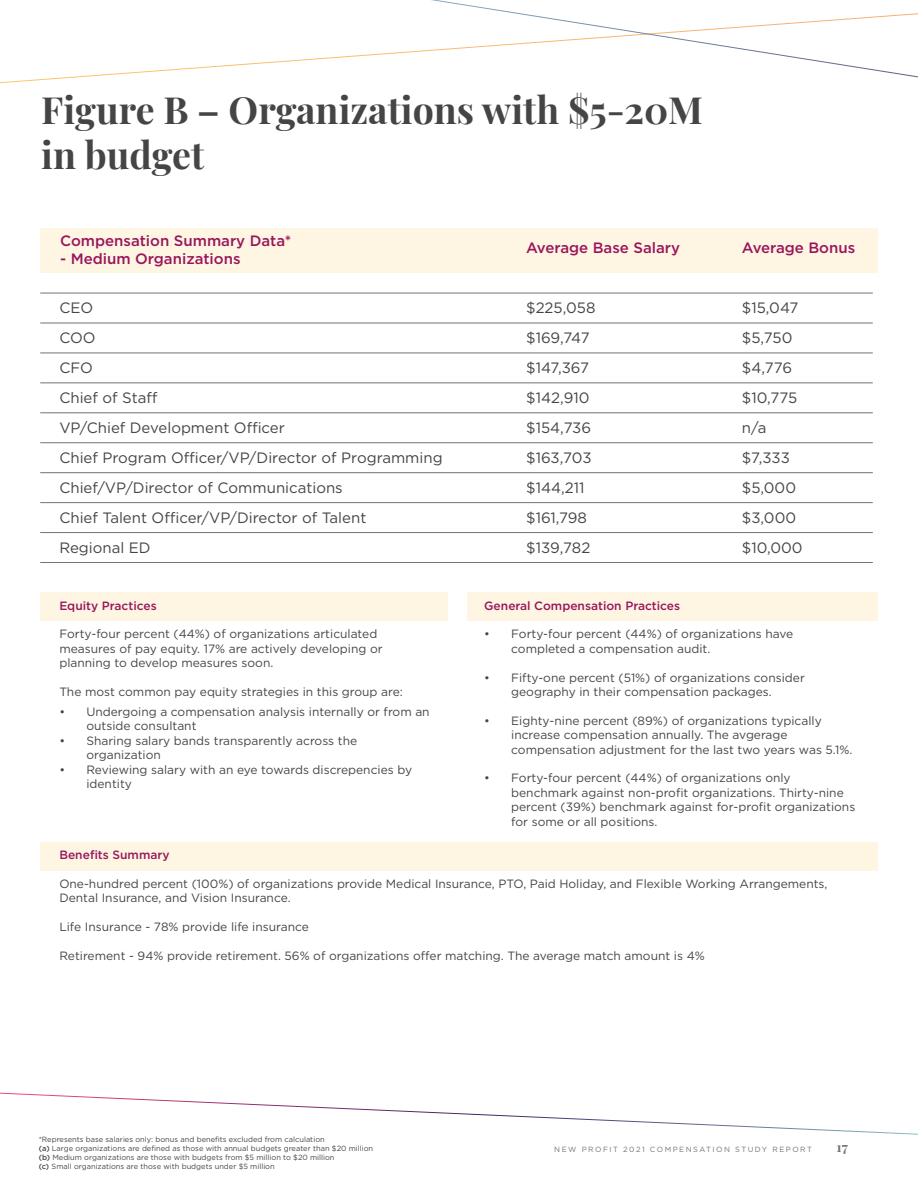
<style>
.page{position:relative;width:918px;height:1188px;background:#fff}
.page>*{position:absolute;margin:0;border:0;box-sizing:border-box;transform-origin:0 0}
.t1{font:700 37.5px "Playfair Display";color:#444545}
.t2{font:15px "Gotham";color:#444545}
.t3{font:500 15px "Gotham";color:#98165d}
.t4{font:700 13.5px "Playfair Display";color:#737373}
.t5{font:12px/14.4px "Gotham";color:#444545}
.t6{font:500 12px "Gotham";color:#98165d}
.t7{font:7.5px/9px "Gotham";color:#444545}
.t8{font:7.5px "Gotham";letter-spacing:.2em;color:#737373}
.s1{font-weight:500}
</style>
<div class="page">
<hr style="left:40px;top:293px;width:833px;height:1px;background:#737373">
<hr style="left:40px;top:323px;width:833px;height:1px;background:#737373">
<hr style="left:40px;top:353px;width:833px;height:1px;background:#737373">
<hr style="left:40px;top:383px;width:833px;height:1px;background:#737373">
<hr style="left:40px;top:413px;width:833px;height:1px;background:#737373">
<hr style="left:40px;top:442px;width:833px;height:1px;background:#737373">
<hr style="left:40px;top:472px;width:833px;height:1px;background:#737373">
<hr style="left:40px;top:502px;width:833px;height:1px;background:#737373">
<hr style="left:40px;top:532px;width:833px;height:1px;background:#737373">
<hr style="left:40px;top:562px;width:833px;height:1px;background:#737373">
<div style="left:40px;top:228px;width:838px;height:44px;background:#fef5e2"></div>
<div style="left:468px;top:592px;width:410px;height:29px;background:#fef5e2"></div>
<div style="left:40px;top:842px;width:838px;height:29px;background:#fef5e2"></div>
<div style="left:40px;top:592px;width:408px;height:29px;background:#fef5e2"></div>
<svg style="left:0;top:66px;width:211px;height:18px"></svg>
<svg style="left:0;top:1092px;width:918px;height:43px"></svg>
<svg style="left:211px;top:0;width:707px;height:78px"></svg>
<p class="t1" style="left:41px;top:80px;width:663px">Figure B – Organizations with $5-20M</p>
<p class="t1" style="left:41px;top:125px;width:164px">in budget</p>
<p class="t3" style="left:60px;top:231px;width:233px">Compensation Summary Data*</p>
<p class="t3" style="left:60px;top:249px;width:182px">- Medium Organizations</p>
<p class="t2" style="left:59px;top:298px;width:35px">CEO</p>
<p class="t2" style="left:59px;top:328px;width:38px">COO</p>
<p class="t2" style="left:59px;top:358px;width:35px">CFO</p>
<p class="t2" style="left:59px;top:388px;width:100px">Chief of Staff</p>
<p class="t2" style="left:59px;top:418px;width:227px">VP/Chief Development Officer</p>
<p class="t2" style="left:59px;top:448px;width:385px">Chief Program Officer/VP/Director of Programming</p>
<p class="t2" style="left:59px;top:478px;width:285px">Chief/VP/Director of Communications</p>
<p class="t2" style="left:59px;top:508px;width:309px">Chief Talent Officer/VP/Director of Talent</p>
<p class="t2" style="left:59px;top:538px;width:93px">Regional ED</p>
<p class="t3" style="left:526px;top:238px;width:155px">Average Base Salary</p>
<p class="t2" style="left:526px;top:298px;width:71px">$225,058</p>
<p class="t2" style="left:526px;top:328px;width:65px">$169,747</p>
<p class="t2" style="left:526px;top:358px;width:65px">$147,367</p>
<p class="t2" style="left:526px;top:388px;width:65px">$142,910</p>
<p class="t2" style="left:526px;top:418px;width:67px">$154,736</p>
<p class="t2" style="left:526px;top:448px;width:67px">$163,703</p>
<p class="t2" style="left:526px;top:478px;width:60px">$144,211</p>
<p class="t2" style="left:526px;top:508px;width:62px">$161,798</p>
<p class="t2" style="left:526px;top:538px;width:66px">$139,782</p>
<p class="t3" style="left:742px;top:238px;width:115px">Average Bonus</p>
<p class="t2" style="left:742px;top:298px;width:58px">$15,047</p>
<p class="t2" style="left:742px;top:328px;width:52px">$5,750</p>
<p class="t2" style="left:742px;top:358px;width:52px">$4,776</p>
<p class="t2" style="left:742px;top:388px;width:57px">$10,775</p>
<p class="t2" style="left:742px;top:418px;width:26px">n/a</p>
<p class="t2" style="left:742px;top:448px;width:50px">$7,333</p>
<p class="t2" style="left:742px;top:478px;width:56px">$5,000</p>
<p class="t2" style="left:742px;top:508px;width:56px">$3,000</p>
<p class="t2" style="left:742px;top:538px;width:62px">$10,000</p>
<p class="t6" style="left:59px;top:597px;width:99px">Equity Practices</p>
<p class="t5" style="left:59px;top:627px;width:325px">Forty-four percent (44%) of organizations articulated measures of pay equity. 17% are actively developing or planning to develop measures soon.</p>
<p class="t5" style="left:59px;top:684px;width:345px">The most common pay equity strategies in this group are:</p>
<p class="t5" style="left:86px;top:704px;width:345px;text-indent:-27px">• Undergoing a compensation analysis internally or from an outside consultant</p>
<p class="t5" style="left:86px;top:733px;width:272px;text-indent:-27px">• Sharing salary bands transparently across the organization</p>
<p class="t5" style="left:86px;top:762px;width:327px;text-indent:-27px">• Reviewing salary with an eye towards discrepencies by identity</p>
<p class="t6" style="left:484px;top:597px;width:197px">General Compensation Practices</p>
<p class="t5" style="left:511px;top:627px;width:284px;text-indent:-27px">• Forty-four percent (44%) of organizations have completed a compensation audit.</p>
<p class="t5" style="left:484px;top:670px;width:322px;text-align:center">• Fifty-one percent (51%) of organizations consider geography in their compensation packages.</p>
<p class="t5" style="left:511px;top:713px;width:343px;text-indent:-27px">• Eighty-nine percent (89%) of organizations typically increase compensation annually. The avgerage compensation adjustment for the last two years was 5.1%.</p>
<p class="t5" style="left:511px;top:771px;width:346px;text-indent:-27px">• Forty-four percent (44%) of organizations only benchmark against non-profit organizations. Thirty-nine percent (39%) benchmark against for-profit organizations for some or all positions.</p>
<p class="t6" style="left:59px;top:847px;width:112px">Benefits Summary</p>
<p class="t5" style="left:59px;top:876px;width:770px">One-hundred percent (100%) of organizations provide Medical Insurance, PTO, Paid Holiday, and Flexible Working Arrangements,<br>Dental Insurance, and Vision Insurance.</p>
<p class="t5" style="left:59px;top:919px;width:251px">Life Insurance - 78% provide life insurance</p>
<p class="t5" style="left:59px;top:948px;width:647px">Retirement - 94% provide retirement. 56% of organizations offer matching. The average match amount is 4%</p>
<p class="t7" style="left:39px;top:1134px;width:336px">*Represents base salaries only: bonus and benefits excluded from calculation<br><span class="s1">(a)</span> Large organizations are defined as those with annual budgets greater than $20 million <span class="s1">(b)</span> Medium organizations are those with budgets from $5 million to $20 million<br><span class="s1">(c)</span> Small organizations are those with budgets under $5 million</p>
<p class="t8" style="left:554px;top:1145px;width:259px">NEW PROFIT 2021 COMPENSATION STUDY REPORT</p>
<p class="t4" style="left:837px;top:1136px;width:13px">17</p>
</div>
